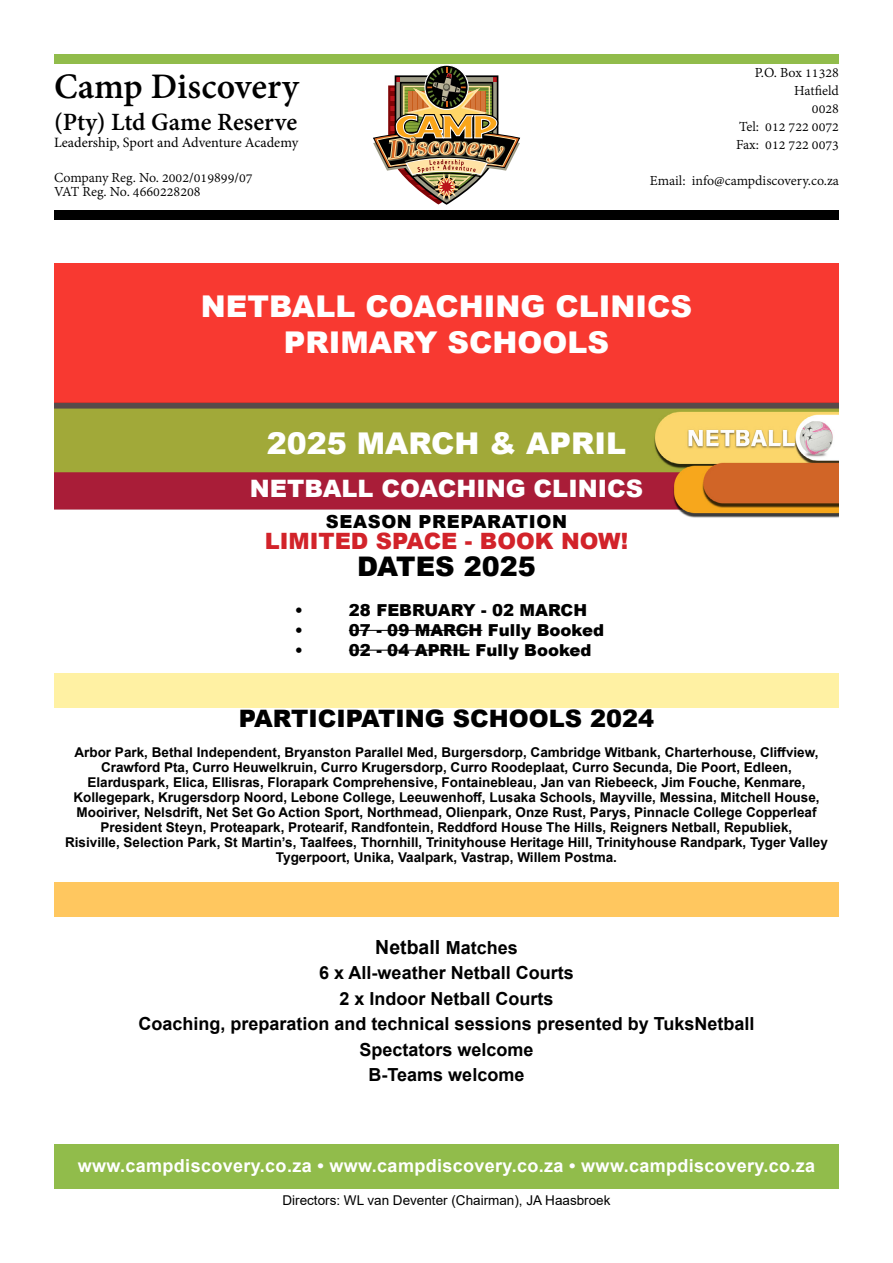
<style>
.page{position:relative;width:893px;height:1263px;background:#fff}
.page>*{position:absolute;margin:0;border:0;box-sizing:border-box;transform-origin:0 0}
.t1{font:700 39px "Adobe Devanagari";color:#000}
.t2{font:900 30px/36px "Arial";color:#fff;text-align:center}
.t3{font:700 27px "Adobe Devanagari";color:#000}
.t4{font:900 27px "Arial";color:#000}
.t5{font:900 24px "Arial";color:#000}
.t6{font:900 24px "Arial";color:#fff}
.t7{font:900 22.5px "Arial";color:#d2232a}
.t8{font:700 19.5px "Arial";color:#000}
.t9{font:700 18px/25.5px "Arial";color:#000;text-align:center}
.t10{font:700 18px "Arial";letter-spacing:.02em;color:#fff}
.t11{font:900 18px "Arial";letter-spacing:.035em;color:#000}
.t12{font:900 16.5px "Arial";color:#000}
.t13{font:15px/18px "Adobe Devanagari";color:#000}
.t14{font:14.25px "Minion Pro";letter-spacing:-.005em;color:#000}
.t15{font:700 13.5px/15px "Arial";color:#000;text-align:center}
.t16{font:13.5px "Arial";color:#000}
.s1{font-size:18px}
</style>
<div class="page">
<img style="left:373px;top:65px;width:147px;height:140px">
<div style="left:54px;top:210px;width:785px;height:9px;background:#000"></div>
<div style="left:54px;top:54px;width:785px;height:9px;background:#91bc4b"></div>
<div style="left:54px;top:263px;width:785px;height:140px;background:#f83931"></div>
<img style="left:54px;top:402px;width:785px;height:116px">
<hr style="left:349px;top:630px;width:133px;height:1px;background:#000">
<hr style="left:349px;top:650px;width:121px;height:1px;background:#000">
<div style="left:54px;top:882px;width:785px;height:34px;background:#ffc75f"></div>
<div style="left:54px;top:673px;width:785px;height:35px;background:#fff1a3"></div>
<div style="left:54px;top:1144px;width:785px;height:45px;background:#91bc4b"></div>
<h1 class="t1" style="left:54px;top:64px;width:247px">Camp Discovery</h1>
<h3 class="t3" style="left:54px;top:107px;width:245px">(Pty) Ltd Game Reserve</h3>
<p class="t14" style="left:54px;top:133px;width:246px">Leadership, Sport and Adventure Academy</p>
<p class="t13" style="left:54px;top:172px;width:200px;line-height:13.5px">Company Reg. No. 2002/019899/07<br>VAT Reg. No. 4660228208</p>
<p class="t13" style="left:736px;top:65px;width:104px;text-align:right">P.O. Box 11328<br>Hatfield<br>0028<br>Tel: 012 722 0072<br>Fax: 012 722 0073</p>
<p class="t13" style="left:650px;top:173px;width:191px">Email: info@campdiscovery.co.za</p>
<h2 class="t2" style="left:201px;top:288px;width:493px">NETBALL COACHING CLINICS<br>PRIMARY SCHOOLS</h2>
<h2 class="t2" style="left:267px;top:424px;width:361px">2025 MARCH &amp; APRIL</h2>
<h3 class="t6" style="left:250px;top:471px;width:394px">NETBALL COACHING CLINICS</h3>
<h3 class="t7" style="left:265px;top:524px;width:365px">LIMITED SPACE - BOOK NOW!</h3>
<h3 class="t11" style="left:326px;top:508px;width:243px">SEASON PREPARATION</h3>
<h3 class="t4" style="left:357px;top:547px;width:180px">DATES 2025</h3>
<p class="t12" style="left:295px;top:598px;width:10px">•</p>
<p class="t12" style="left:349px;top:598px;width:240px">28 FEBRUARY - 02 MARCH</p>
<p class="t12" style="left:295px;top:618px;width:10px">•</p>
<p class="t12" style="left:349px;top:618px;width:257px">07 - 09 MARCH Fully Booked</p>
<p class="t12" style="left:295px;top:638px;width:10px">•</p>
<p class="t12" style="left:349px;top:638px;width:244px">02 - 04 APRIL Fully Booked</p>
<h3 class="t5" style="left:239px;top:701px;width:417px">PARTICIPATING SCHOOLS 2024</h3>
<p class="t15" style="left:65px;top:745px;width:764px">Arbor Park, Bethal Independent, Bryanston Parallel Med, Burgersdorp, Cambridge Witbank, Charterhouse, Cliffview, Crawford Pta, Curro Heuwelkruin, Curro Krugersdorp, Curro Roodeplaat, Curro Secunda, Die Poort, Edleen, Elarduspark, Elica, Ellisras, Florapark Comprehensive, Fontainebleau, Jan van Riebeeck, Jim Fouche, Kenmare, Kollegepark, Krugersdorp Noord, Lebone College, Leeuwenhoff, Lusaka Schools, Mayville, Messina, Mitchell House, Mooiriver, Nelsdrift, Net Set Go Action Sport, Northmead, Olienpark, Onze Rust, Parys, Pinnacle College Copperleaf President Steyn, Proteapark, Protearif, Randfontein, Reddford House The Hills, Reigners Netball, Republiek,<br>Risiville, Selection Park, St Martin’s, Taalfees, Thornhill, Trinityhouse Heritage Hill, Trinityhouse Randpark, Tyger Valley Tygerpoort, Unika, Vaalpark, Vastrap, Willem Postma.</p>
<h3 class="t8" style="left:375px;top:933px;width:144px">Netball <span class="s1">Matches</span></h3>
<h3 class="t9" style="left:139px;top:960px;width:617px">6 x All-weather Netball Courts<br>2 x Indoor Netball Courts<br>Coaching, preparation and technical sessions presented by TuksNetball Spectators welcome<br>B-Teams welcome</h3>
<h3 class="t10" style="left:78px;top:1153px;width:739px">www.campdiscovery.co.za • www.campdiscovery.co.za • www.campdiscovery.co.za</h3>
<p class="t16" style="left:282px;top:1191px;width:330px">Directors: WL van Deventer (Chairman), JA Haasbroek</p>
</div>
